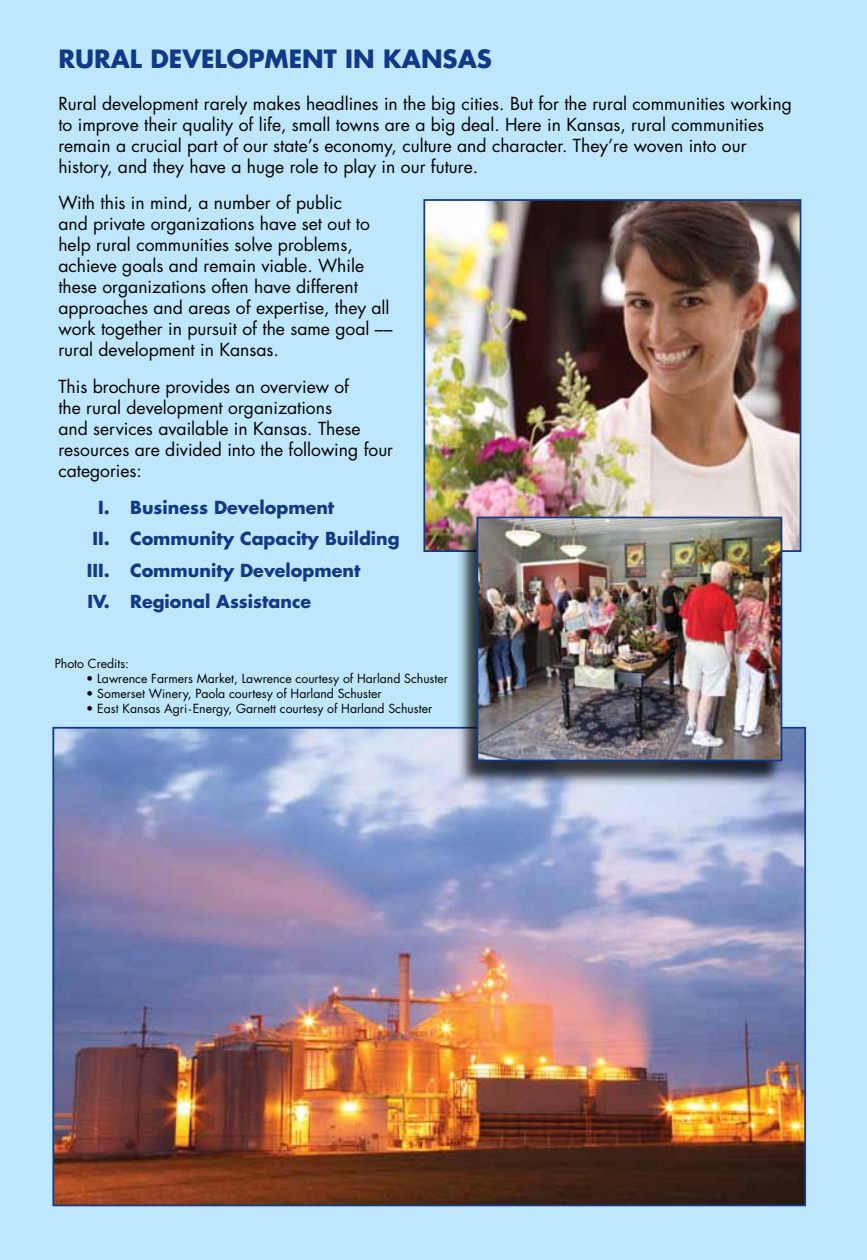
<style>
.page{position:relative;width:867px;height:1260px;background:#fff}
.page>*{position:absolute;margin:0;border:0;box-sizing:border-box;transform-origin:0 0}
.t1{font:700 24.5px "Futura";color:#123985}
.t2{font:17.5px/21px "Futura";color:#000}
.t3{font:700 17.5px "Futura";color:#123985}
.t4{font:12.25px "Futura";color:#000}
</style>
<div class="page">
<div style="left:0;top:0;width:866px;height:1260px;background:#bee7fb"></div>
<img style="left:426px;top:202px;width:372px;height:347px">
<div style="left:423px;top:199px;width:378px;height:353px;border:2px solid #123985"></div>
<img style="left:55px;top:730px;width:747px;height:473px">
<div style="left:456px;top:521px;width:327px;height:266px;background:#000;opacity:.75"></div>
<img style="left:479px;top:520px;width:300px;height:238px">
<div style="left:476px;top:517px;width:306px;height:244px;border:2px solid #123985"></div>
<h1 class="t1" style="left:58px;top:42px;width:35px">Rural</h1>
<h1 class="t1" style="left:150px;top:42px;width:37px">Development</h1>
<h1 class="t1" style="left:345px;top:42px;width:76px">in Kansas</h1>
<p class="t2" style="left:58px;top:93px;width:734px">Rural development rarely makes headlines in the big cities. But for the rural communities working to improve their quality of life, small towns are a big deal. Here in Kansas, rural communities remain a crucial part of our state’s economy, culture and character. They’re woven into our history, and they have a huge role to play in our future.</p>
<p class="t2" style="left:58px;top:193px;width:335px">With this in mind, a number of public<br>and private organizations have set out to help rural communities solve problems, achieve goals and remain viable. While these organizations often have different approaches and areas of expertise, they all work together in pursuit of the same goal –– rural development in Kansas.</p>
<p class="t2" style="left:58px;top:376px;width:336px">This brochure provides an overview of<br>the rural development organizations<br>and services available in Kansas. These resources are divided into the following four categories:</p>
<p class="t3" style="left:98px;top:496px;width:237px">I. Business Development</p>
<p class="t3" style="left:92px;top:527px;width:308px">II. Community Capacity Building</p>
<p class="t3" style="left:87px;top:559px;width:275px">III. Community Development</p>
<p class="t3" style="left:87px;top:590px;width:225px">IV. Regional Assistance</p>
<p class="t4" style="left:55px;top:656px;width:76px">Photo Credits:</p>
<p class="t4" style="left:86px;top:671px;width:363px">• Lawrence Farmers Market, Lawrence courtesy of Harland Schuster</p>
<p class="t4" style="left:86px;top:686px;width:296px">• Somerset Winery, Paola courtesy of Harland Schuster</p>
<p class="t4" style="left:86px;top:700px;width:347px">• East Kansas Agri-Energy, Garnett courtesy of Harland Schuster</p>
</div>
